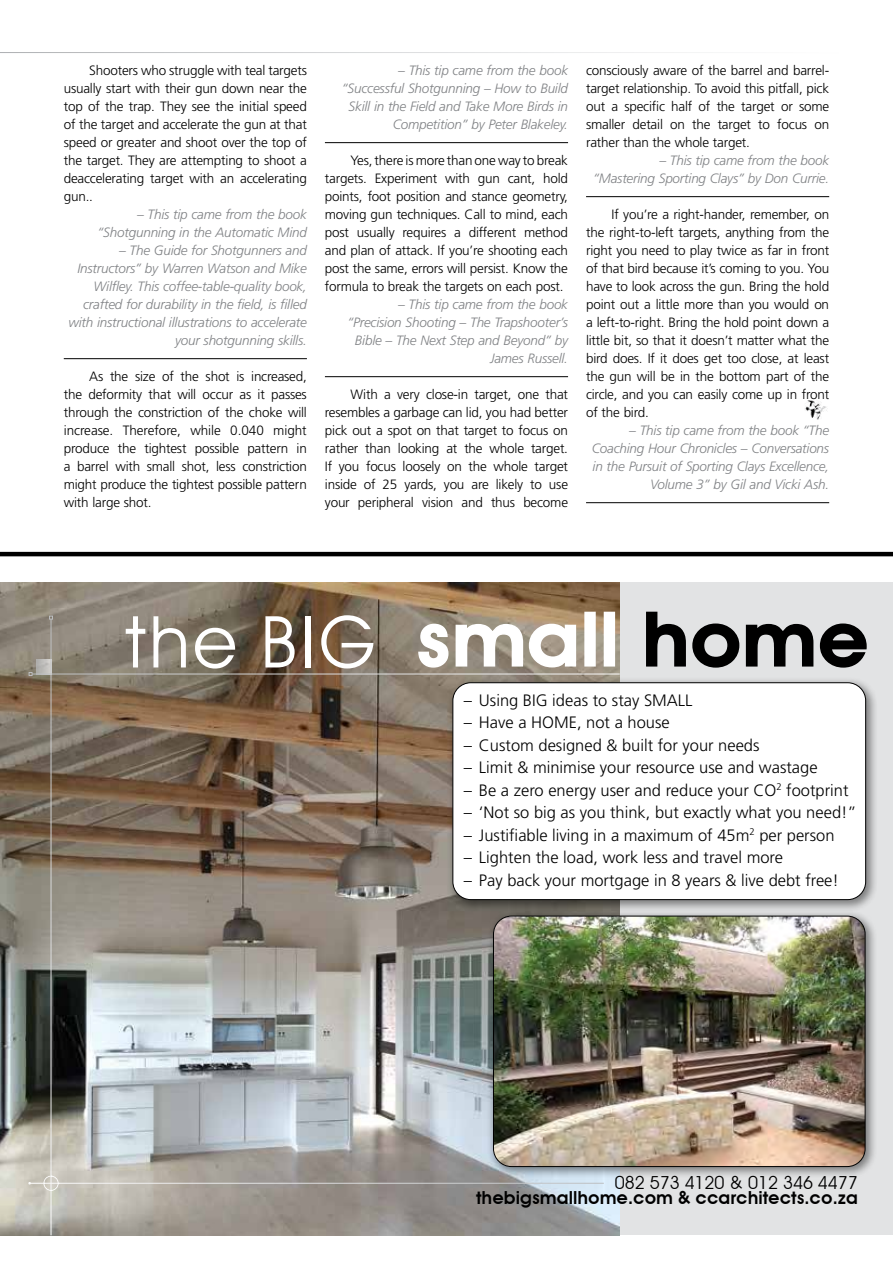
<style>
.page{position:relative;width:893px;height:1263px;background:#fff}
.page>*{position:absolute;margin:0;border:0;box-sizing:border-box;transform-origin:0 0}
.t1{font:72px "Avant Garde";color:#fff}
.t2{font:600 18px "Avant Garde";color:#000}
.t3{font:18px "Avant Garde";color:#000}
.t4{font:300 16.5px "Frutiger";color:#000}
.t5{font:300 13.5px/18px "Frutiger";letter-spacing:-.015em;color:#000;text-align:justify}
.t6{font:italic 300 13.5px/18px "Frutiger";letter-spacing:-.015em;color:#808285;text-align:right}
.s1{font-weight:600;font-size:75px}
.s2{font-weight:600;font-size:75px;color:#000}
</style>
<div class="page">
<svg style="left:0;top:52px;width:845px;height:531px"></svg>
<hr style="left:64px;top:358px;width:243px;height:1px;background:#000">
<hr style="left:325px;top:142px;width:243px;height:1px;background:#000">
<hr style="left:325px;top:376px;width:243px;height:1px;background:#000">
<hr style="left:586px;top:196px;width:243px;height:1px;background:#000">
<hr style="left:586px;top:502px;width:243px;height:1px;background:#000">
<img style="left:805px;top:401px;width:23px;height:19px">
<hr style="left:0;top:552px;width:893px;height:4px;background:#000">
<div style="left:0;top:583px;width:893px;height:652px;background:#e2e3e4"></div>
<img style="left:0;top:583px;width:620px;height:652px">
<div style="left:446px;top:676px;width:432px;height:236px;background:#000;opacity:.45"></div>
<div style="left:453px;top:683px;width:413px;height:217px;background:#fff;border-radius:18px"></div>
<div style="left:453px;top:682px;width:413px;height:218px;border:1px solid #000;border-radius:18px"></div>
<div style="left:487px;top:910px;width:390px;height:269px;background:#000;opacity:.45"></div>
<img style="left:493px;top:916px;width:372px;height:250px">
<div style="left:493px;top:916px;width:372px;height:251px;border:1px solid #000;border-radius:18px"></div>
<hr style="left:30px;top:1183px;width:574px;height:1px;background:#fff">
<svg style="left:37px;top:660px;width:14px;height:14px"></svg>
<hr style="left:32px;top:674px;width:588px;height:1px;background:#fff">
<svg style="left:29px;top:672px;width:3px;height:4px"></svg>
<hr style="left:51px;top:619px;width:1px;height:616px;background:#fff">
<svg style="left:49px;top:616px;width:4px;height:3px"></svg>
<svg style="left:44px;top:1176px;width:15px;height:15px"></svg>
<p class="t5" style="left:64px;top:62px;width:245px;text-indent:26px">Shooters who struggle with teal targets usually start with their gun down near the top of the trap. They see the initial speed of the target and accelerate the gun at that speed or greater and shoot over the top of the target. They are attempting to shoot a deaccelerating target with an accelerating gun..</p>
<p class="t6" style="left:98px;top:206px;width:211px">– This tip came from the book “Shotgunning in the Automatic Mind</p>
<p class="t6" style="left:69px;top:242px;width:240px">– The Guide for Shotgunners and Instructors” by Warren Watson and Mike Wilfley. This coffee-table-quality book, crafted for durability in the field, is filled with instructional illustrations to accelerate your shotgunning skills.</p>
<p class="t5" style="left:64px;top:368px;width:245px;text-indent:26px">As the size of the shot is increased, the deformity that will occur as it passes through the constriction of the choke will increase. Therefore, while 0.040 might produce the tightest possible pattern in a barrel with small shot, less constriction might produce the tightest possible pattern with large shot.</p>
<p class="t6" style="left:342px;top:62px;width:228px">– This tip came from the book “Successful Shotgunning – How to Build Skill in the Field and Take More Birds in Competition” by Peter Blakeley.</p>
<p class="t5" style="left:325px;top:152px;width:245px;text-indent:26px">Yes, there is more than one way to break targets. Experiment with gun cant, hold points, foot position and stance geometry, moving gun techniques. Call to mind, each post usually requires a different method and plan of attack. If you’re shooting each post the same, errors will persist. Know the formula to break the targets on each post.</p>
<p class="t6" style="left:347px;top:296px;width:222px">– This tip came from the book “Precision Shooting – The Trapshooter’s<br>Bible – The Next Step and Beyond” by<br>James Russell.</p>
<p class="t5" style="left:325px;top:386px;width:245px;text-indent:26px">With a very close-in target, one that resembles a garbage can lid, you had better pick out a spot on that target to focus on rather than looking at the whole target.<br>If you focus loosely on the whole target inside of 25 yards, you are likely to use your peripheral vision and thus become</p>
<p class="t5" style="left:586px;top:62px;width:245px">consciously aware of the barrel and barrel&shy;target relationship. To avoid this pitfall, pick out a specific half of the target or some smaller detail on the target to focus on rather than the whole target.</p>
<p class="t6" style="left:593px;top:152px;width:238px">– This tip came from the book<br>“Mastering Sporting Clays” by Don Currie.</p>
<p class="t5" style="left:586px;top:206px;width:245px;text-indent:26px">If you’re a right-hander, remember, on the right-to-left targets, anything from the right you need to play twice as far in front of that bird because it’s coming to you. You have to look across the gun. Bring the hold point out a little more than you would on a left-to-right. Bring the hold point down a little bit, so that it doesn’t matter what the bird does. If it does get too close, at least the gun will be in the bottom part of the circle, and you can easily come up in front of the bird.</p>
<p class="t6" style="left:592px;top:422px;width:239px">– This tip came from the book “The Coaching Hour Chronicles – Conversations in the Pursuit of Sporting Clays Excellence, Volume 3” by Gil and Vicki Ash.</p>
<h1 class="t1" style="left:123px;top:598px;width:747px">the BIG <span class="s1">small</span> <span class="s2">home</span></h1>
<p class="t4" style="left:464px;top:690px;width:230px">– Using BIG ideas to stay SMALL</p>
<p class="t4" style="left:464px;top:713px;width:207px">– Have a HOME, not a house</p>
<p class="t4" style="left:464px;top:735px;width:297px">– Custom designed &amp; built for your needs</p>
<p class="t4" style="left:464px;top:758px;width:355px">– Limit &amp; minimise your resource use and wastage</p>
<p class="t4" style="left:464px;top:780px;width:386px">– Be a zero energy user and reduce your CO<sup>2</sup> footprint</p>
<p class="t4" style="left:464px;top:803px;width:394px">– ‘Not so big as you think, but exactly what you need!”</p>
<p class="t4" style="left:464px;top:825px;width:372px">– Justifiable living in a maximum of 45m<sup>2</sup> per person</p>
<p class="t4" style="left:464px;top:848px;width:321px">– Lighten the load, work less and travel more</p>
<p class="t4" style="left:464px;top:870px;width:376px">– Pay back your mortgage in 8 years &amp; live debt free!</p>
<h2 class="t3" style="left:615px;top:1172px;width:244px">082 573 4120 &amp; 012 346 4477</h2>
<h2 class="t2" style="left:476px;top:1187px;width:383px">thebigsmallhome.com &amp; ccarchitects.co.za</h2>
</div>
